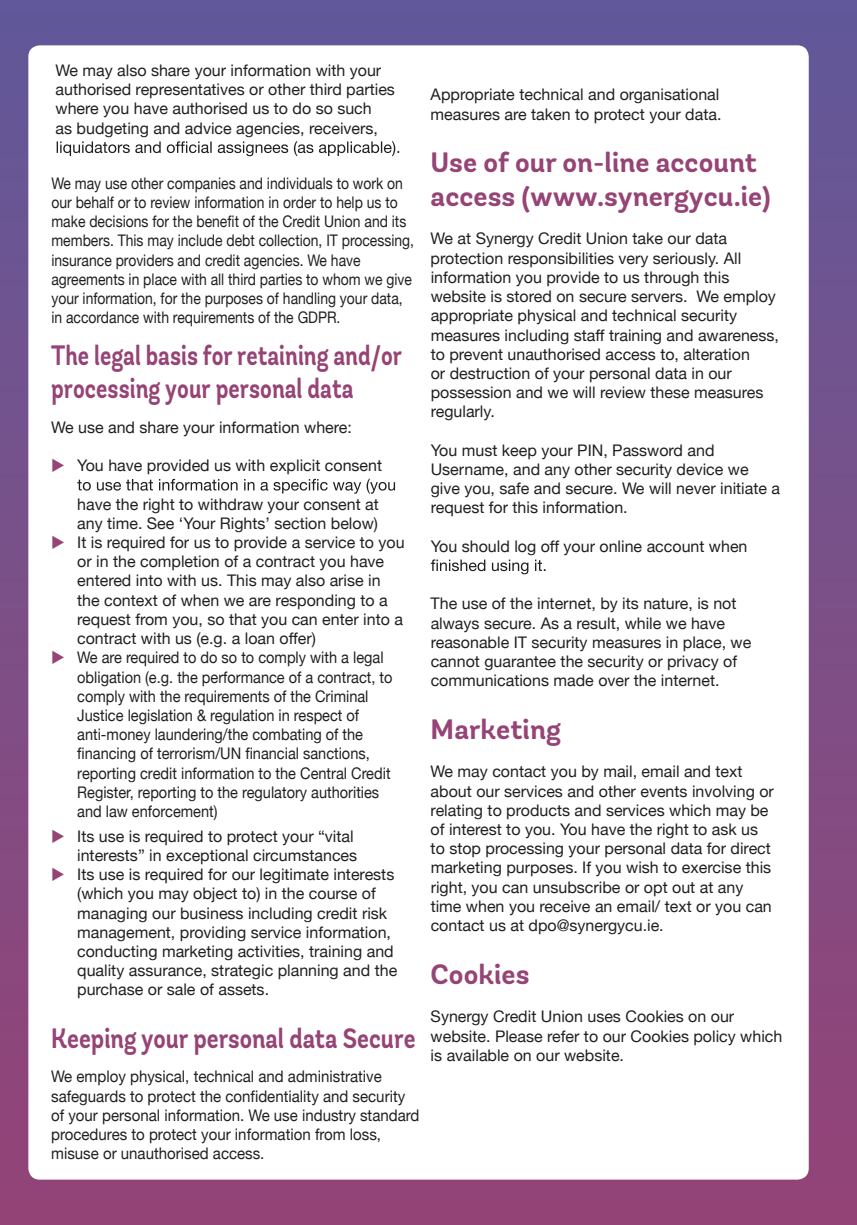
<style>
.page{position:relative;width:857px;height:1225px;background:#fff}
.page>*{position:absolute;margin:0;border:0;box-sizing:border-box;transform-origin:0 0}
.t1{font:700 28px/33.6px "Andes Rounded W01";color:#964376}
.t2{font:700 28px/33.6px "Andes Rounded W01";color:#964376;scale:.8 1}
.t3{font:700 28px "Andes Rounded W01";color:#964376;scale:.84 1}
.t4{font:16px/19.2px "Helvetica Neue";color:#231f20}
.t5{font:16px/19.2px "Helvetica Neue";color:#231f20;scale:.87 1}
.t6{font:16px/19.2px "Helvetica Neue";color:#231f20;scale:.91 1}
.t7{font:16px/19.2px "Helvetica Neue";color:#231f20;scale:.94 1}
.s1{color:#964376}
</style>
<div class="page">
<div style="left:0;top:0;width:856px;height:1225px;background:linear-gradient(to bottom,#645c9c,#974778)"></div>
<div style="left:28px;top:45px;width:780px;height:1134px;background:#fff;border-radius:11px"></div>
<svg style="left:77px;top:479px;width:318px;height:15px"></svg>
<svg style="left:430px;top:559px;width:115px;height:15px"></svg>
<svg style="left:57px;top:141px;width:342px;height:15px"></svg>
<p class="t4" style="left:55px;top:62px;width:341px">We may also share your information with your authorised representatives or other third parties where you have authorised us to do so such<br>as budgeting and advice agencies, receivers,</p>
<p class="t5" style="left:51px;top:174px;width:418px">We may use other companies and individuals to work on our behalf or to review information in order to help us to make decisions for the benefit of the Credit Union and its members. This may include debt collection, IT processing, insurance providers and credit agencies. We have agreements in place with all third parties to whom we give your information, for the purposes of handling your data, in accordance with requirements of the GDPR.</p>
<h1 class="t2" style="left:51px;top:338px;width:440px">The legal basis for retaining and/or processing your personal data</h1>
<p class="t4" style="left:51px;top:418px;width:302px">We use and share your information where:</p>
<p class="t4" style="left:51px;top:457px;width:332px"><span class="s1">◆</span> You have provided us with explicit consent</p>
<p class="t4" style="left:77px;top:495px;width:303px">have the right to withdraw your consent at any time. See ‘Your Rights’ section below)</p>
<p class="t4" style="left:77px;top:533px;width:329px;text-indent:-26px"><span class="s1">◆</span> It is required for us to provide a service to you or in the completion of a contract you have entered into with us. This may also arise in the context of when we are responding to a request from you, so that you can enter into a contract with us (e.g. a loan offer)</p>
<p class="t6" style="left:77px;top:649px;width:348px">We are required to do so to comply with a legal obligation (e.g. the performance of a contract, to comply with the requirements of the Criminal Justice legislation &amp; regulation in respect of anti-money laundering/the combating of the financing of terrorism/UN financial sanctions, reporting credit information to the Central Credit Register, reporting to the regulatory authorities and law enforcement)</p>
<p class="t4" style="left:51px;top:827px;width:307px;text-align:right"><span class="s1">◆</span> Its use is required to protect your “vital interests” in exceptional circumstances</p>
<p class="t4" style="left:77px;top:865px;width:321px;text-indent:-26px"><span class="s1">◆</span> Its use is required for our legitimate interests (which you may object to) in the course of managing our business including credit risk management, providing service information, conducting marketing activities, training and quality assurance, strategic planning and the purchase or sale of assets.</p>
<h1 class="t3" style="left:51px;top:1021px;width:435px">Keeping your personal data Secure</h1>
<p class="t7" style="left:51px;top:1068px;width:393px">We employ physical, technical and administrative safeguards to protect the confidentiality and security of your personal information. We use industry standard procedures to protect your information from loss, misuse or unauthorised access.</p>
<p class="t4" style="left:430px;top:86px;width:292px">Appropriate technical and organisational measures are taken to protect your data.</p>
<h1 class="t1" style="left:430px;top:146px;width:341px">Use of our on-line account access (www.synergycu.ie)</h1>
<p class="t4" style="left:430px;top:230px;width:349px">We at Synergy Credit Union take our data protection responsibilities very seriously. All information you provide to us through this website is stored on secure servers. We employ appropriate physical and technical security measures including staff training and awareness, to prevent unauthorised access to, alteration<br>or destruction of your personal data in our possession and we will review these measures regularly.</p>
<p class="t4" style="left:430px;top:441px;width:351px">You must keep your PIN, Password and Username, and any other security device we give you, safe and secure. We will never initiate a request for this information.</p>
<p class="t4" style="left:430px;top:537px;width:318px">You should log off your online account when</p>
<p class="t4" style="left:430px;top:595px;width:322px">The use of the internet, by its nature, is not always secure. As a result, while we have reasonable IT security measures in place, we cannot guarantee the security or privacy of communications made over the internet.</p>
<h1 class="t1" style="left:430px;top:712px;width:132px">Marketing</h1>
<p class="t4" style="left:430px;top:763px;width:344px">We may contact you by mail, email and text about our services and other events involving or relating to products and services which may be of interest to you. You have the right to ask us to stop processing your personal data for direct marketing purposes. If you wish to exercise this right, you can unsubscribe or opt out at any time when you receive an email/ text or you can contact us at dpo@synergycu.ie.</p>
<h1 class="t1" style="left:430px;top:957px;width:100px">Cookies</h1>
<p class="t4" style="left:430px;top:1008px;width:353px">Synergy Credit Union uses Cookies on our website. Please refer to our Cookies policy which is available on our website.</p>
</div>
